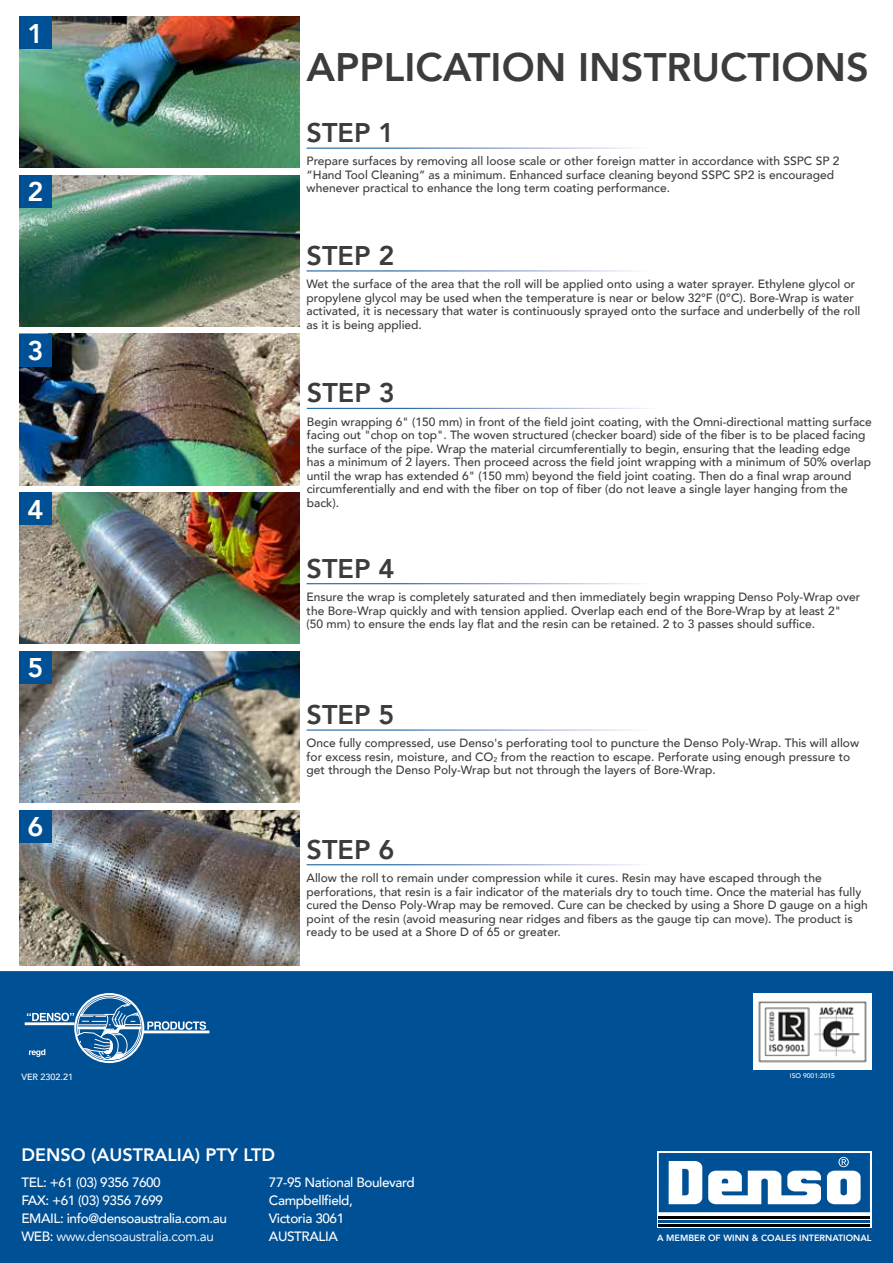
<style>
.page{position:relative;width:893px;height:1263px;background:#fff}
.page>*{position:absolute;margin:0;border:0;box-sizing:border-box;transform-origin:0 0}
.t1{font:800 39.75px "Avenir";color:#3c3c3b}
.t2{font:800 27px "Avenir";color:#3c3c3b}
.t3{font:800 27px "Avenir";color:#fff}
.t4{font:800 18px "Avenir";color:#fff}
.t5{font:500 13.5px/18px "Avenir";letter-spacing:-.03em;color:#fff}
.t6{font:500 12px/13.5px "Avenir";color:#3c3c3b}
.t7{font:800 9px "Avenir";color:#fff}
.t8{font:500 9px "Avenir";color:#fff}
.t9{font:500 6.75px "Avenir";color:#fff}
.s1{font-weight:400}
</style>
<div class="page">
<img style="left:19px;top:16px;width:280px;height:151px">
<div style="left:19px;top:16px;width:33px;height:33px;background:#005095"></div>
<div style="left:0;top:971px;width:893px;height:292px;background:#005095"></div>
<img style="left:19px;top:175px;width:280px;height:151px">
<div style="left:19px;top:175px;width:33px;height:32px;background:#005095"></div>
<img style="left:19px;top:334px;width:280px;height:151px">
<div style="left:19px;top:334px;width:33px;height:32px;background:#005095"></div>
<img style="left:19px;top:493px;width:280px;height:151px">
<div style="left:19px;top:493px;width:33px;height:32px;background:#005095"></div>
<img style="left:19px;top:651px;width:280px;height:151px">
<div style="left:19px;top:651px;width:33px;height:33px;background:#005095"></div>
<img style="left:19px;top:810px;width:280px;height:155px">
<div style="left:19px;top:810px;width:33px;height:32px;background:#005095"></div>
<hr style="left:25px;top:1022px;width:50px;height:3px;background:#fff">
<hr style="left:143px;top:1030px;width:66px;height:3px;background:#fff">
<svg style="left:27px;top:995px;width:179px;height:65px;background:#2f70a8"></svg>
<div style="left:657px;top:1151px;width:215px;height:77px;background:linear-gradient(to right,#fff,#fff)"></div>
<hr style="left:659px;top:1216px;width:211px;height:2px;background:#000">
<hr style="left:659px;top:1220px;width:211px;height:2px;background:#005095">
<hr style="left:659px;top:1224px;width:211px;height:2px;background:#000">
<svg style="left:659px;top:1153px;width:211px;height:59px"></svg>
<img style="left:753px;top:993px;width:119px;height:76px">
<h2 class="t3" style="left:28px;top:12px;width:17px">1</h2>
<h2 class="t3" style="left:28px;top:171px;width:17px">2</h2>
<h2 class="t3" style="left:28px;top:329px;width:17px">3</h2>
<h2 class="t3" style="left:28px;top:488px;width:17px">4</h2>
<h2 class="t3" style="left:28px;top:647px;width:17px">5</h2>
<h2 class="t3" style="left:28px;top:806px;width:17px">6</h2>
<h1 class="t1" style="left:307px;top:36px;width:564px">APPLICATION INSTRUCTIONS</h1>
<h2 class="t2" style="left:307px;top:112px;width:89px">STEP 1</h2>
<p class="t6" style="left:307px;top:154px;width:534px">Prepare surfaces by removing all loose scale or other foreign matter in accordance with SSPC SP 2 “Hand Tool Cleaning” as a minimum. Enhanced surface cleaning beyond SSPC SP2 is encouraged whenever practical to enhance the long term coating performance.</p>
<h2 class="t2" style="left:307px;top:235px;width:89px">STEP 2</h2>
<p class="t6" style="left:307px;top:277px;width:555px">Wet the surface of the area that the roll will be applied onto using a water sprayer. Ethylene glycol or propylene glycol may be used when the temperature is near or below 32°F (0°C). Bore-Wrap is water activated, it is necessary that water is continuously sprayed onto the surface and underbelly of the roll as it is being applied.</p>
<h2 class="t2" style="left:307px;top:372px;width:89px">STEP 3</h2>
<p class="t6" style="left:307px;top:414px;width:566px">Begin wrapping 6" (150 mm) in front of the field joint coating, with the Omni-directional matting surface facing out "chop on top". The woven structured (checker board) side of the fiber is to be placed facing the surface of the pipe. Wrap the material circumferentially to begin, ensuring that the leading edge has a minimum of 2 layers. Then proceed across the field joint wrapping with a minimum of 50% overlap until the wrap has extended 6" (150 mm) beyond the field joint coating. Then do a final wrap around circumferentially and end with the fiber on top of fiber (do not leave a single layer hanging from the back).</p>
<h2 class="t2" style="left:307px;top:547px;width:89px">STEP 4</h2>
<p class="t6" style="left:307px;top:589px;width:555px">Ensure the wrap is completely saturated and then immediately begin wrapping Denso Poly-Wrap over the Bore-Wrap quickly and with tension applied. Overlap each end of the Bore-Wrap by at least 2" (50 mm) to ensure the ends lay flat and the resin can be retained. 2 to 3 passes should suffice.</p>
<h2 class="t2" style="left:307px;top:694px;width:89px">STEP 5</h2>
<p class="t6" style="left:307px;top:736px;width:554px">Once fully compressed, use Denso's perforating tool to puncture the Denso Poly-Wrap. This will allow for excess resin, moisture, and CO<sub>2</sub> from the reaction to escape. Perforate using enough pressure to get through the Denso Poly-Wrap but not through the layers of Bore-Wrap.</p>
<h2 class="t2" style="left:307px;top:828px;width:89px">STEP 6</h2>
<p class="t6" style="left:307px;top:870px;width:563px">Allow the roll to remain under compression while it cures. Resin may have escaped through the perforations, that resin is a fair indicator of the materials dry to touch time. Once the material has fully cured the Denso Poly-Wrap may be removed. Cure can be checked by using a Shore D gauge on a high point of the resin (avoid measuring near ridges and fibers as the gauge tip can move). The product is ready to be used at a Shore D of 65 or greater.</p>
<p class="t8" style="left:21px;top:1068px;width:53px">VER 2302.21</p>
<p class="t9" style="left:790px;top:1069px;width:47px">ISO 9001:2015</p>
<h3 class="t4" style="left:21px;top:1141px;width:255px">DENSO (AUSTRALIA) PTY LTD</h3>
<p class="t5" style="left:21px;top:1172px;width:207px">TEL: +61 (03) 9356 7600<br>FAX: +61 (03) 9356 7699<br>EMAIL: info@densoaustralia.com.au<br>WEB: <span class="s1">www.densoaustralia.com.au</span></p>
<p class="t5" style="left:269px;top:1172px;width:147px">77-95 National Boulevard<br>Campbellfield,<br>Victoria 3061<br>AUSTRALIA</p>
<p class="t7" style="left:657px;top:1230px;width:216px">A MEMBER OF WINN &amp; COALES INTERNATIONAL</p>
</div>
